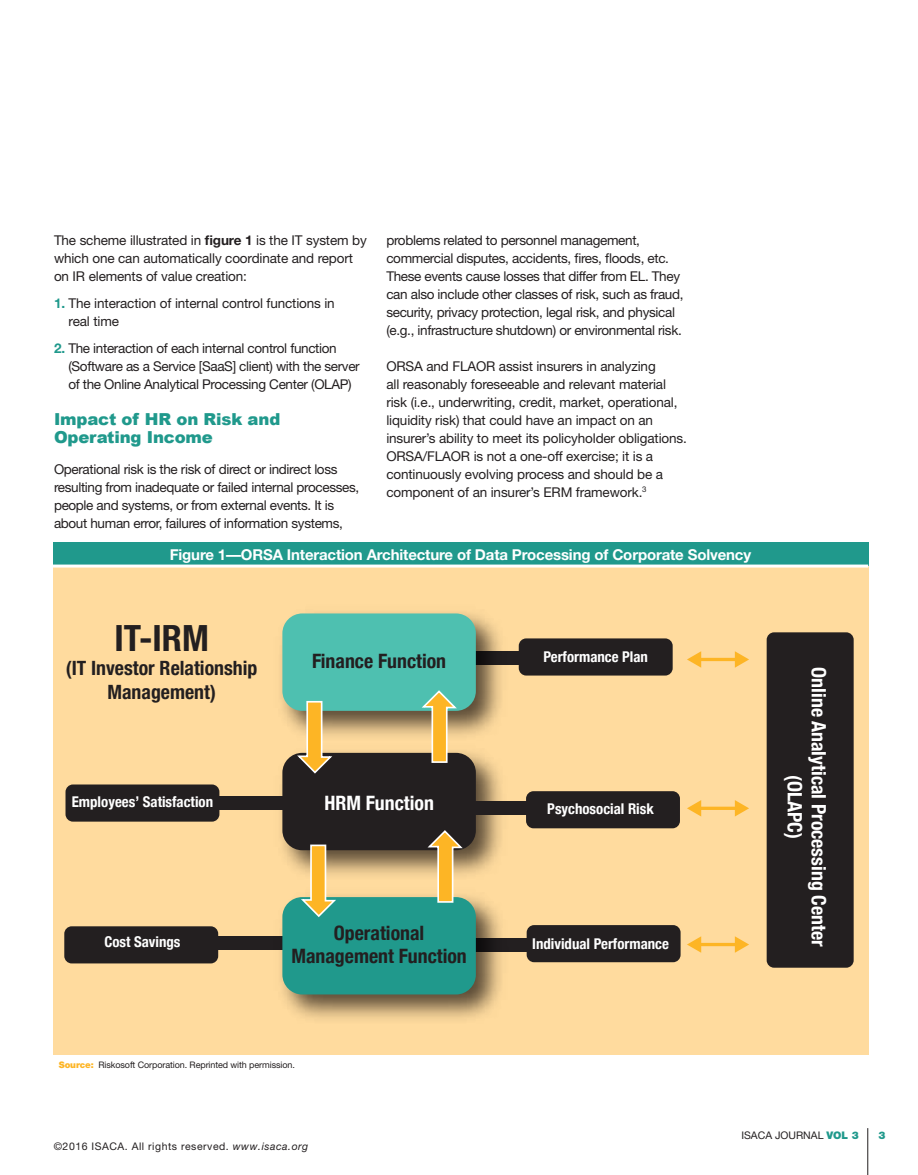
<style>
.page{position:relative;width:918px;height:1175px;background:#fff}
.page>*{position:absolute;margin:0;border:0;box-sizing:border-box;transform-origin:0 0}
.t1{font:700 condensed 36.3px "Helvetica Neue";color:#231f20}
.t2{font:700 condensed 19.8px/23.7px "Helvetica Neue";color:#fff;text-align:center}
.t3{font:700 condensed 19.8px/23.7px "Helvetica Neue";color:#231f20;text-align:center}
.t4{font:700 condensed 19.8px/23.7px "Helvetica Neue";color:#231f20;text-align:center}
.t5{font:900 16.5px/18px "Arial";letter-spacing:-.01em;color:#20998c}
.t6{font:700 15px "Helvetica Neue";letter-spacing:-.01em;color:#fff}
.t7{font:700 condensed 14.85px "Helvetica Neue";color:#fff}
.t8{font:13.5px/18px "Helvetica Neue";letter-spacing:-.025em;color:#231f20}
.t9{font:10.5px "Helvetica Neue";letter-spacing:.05em;color:#231f20}
.t10{font:10.5px "Helvetica Neue";color:#231f20}
.t11{font:900 10.5px "Helvetica Neue";color:#20998c}
.t12{font:9px "Helvetica Neue";letter-spacing:-.01em;color:#231f20}
.s1{font-weight:700}
.s2{font-weight:700;color:#20998c}
.s3{font-weight:900;color:#fdb525}
.s4{font-style:italic}
.s5{font-weight:900;color:#20998c}
</style>
<div class="page">
<hr style="left:867px;top:1128px;width:1px;height:46px;background:#231f20">
<div style="left:53px;top:542px;width:815px;height:24px;background:#20998c"></div>
<div style="left:53px;top:566px;width:815px;height:488px;background:#ffdb9e"></div>
<hr style="left:53px;top:564px;width:815px;height:3px;background:#fff">
<div style="left:450px;top:651px;width:88px;height:13px;background:#231f20"></div>
<img style="left:269px;top:751px;width:243px;height:124px">
<div style="left:282px;top:753px;width:194px;height:97px;background:#231f20;border-radius:20px"></div>
<img style="left:281px;top:612px;width:231px;height:124px">
<div style="left:282px;top:613px;width:194px;height:98px;background:#4ec0b0;border-radius:20px"></div>
<div style="left:519px;top:638px;width:154px;height:37px;background:#231f20;border-radius:7px"></div>
<div style="left:527px;top:925px;width:154px;height:37px;background:#231f20;border-radius:7px"></div>
<div style="left:526px;top:791px;width:154px;height:37px;background:#231f20;border-radius:7px"></div>
<div style="left:66px;top:784px;width:153px;height:37px;background:#231f20;border-radius:7px"></div>
<div style="left:64px;top:926px;width:154px;height:37px;background:#231f20;border-radius:7px"></div>
<div style="left:767px;top:632px;width:87px;height:335px;background:#231f20;border-radius:7px"></div>
<svg style="left:297px;top:700px;width:37px;height:74px"></svg>
<svg style="left:420px;top:690px;width:37px;height:73px"></svg>
<div style="left:218px;top:796px;width:88px;height:13px;background:#231f20"></div>
<div style="left:451px;top:801px;width:88px;height:13px;background:#231f20"></div>
<div style="left:441px;top:938px;width:87px;height:13px;background:#231f20"></div>
<div style="left:214px;top:936px;width:87px;height:13px;background:#231f20"></div>
<img style="left:269px;top:895px;width:243px;height:124px">
<div style="left:282px;top:897px;width:194px;height:97px;background:#20998c;border-radius:20px"></div>
<svg style="left:301px;top:844px;width:37px;height:74px"></svg>
<svg style="left:426px;top:830px;width:37px;height:73px"></svg>
<hr style="left:699px;top:658px;width:38px;height:3px;background:#fdb525">
<svg style="left:687px;top:651px;width:14px;height:16px"></svg>
<svg style="left:735px;top:651px;width:14px;height:16px"></svg>
<svg style="left:701px;top:806px;width:34px;height:4px"></svg>
<svg style="left:687px;top:800px;width:14px;height:16px"></svg>
<svg style="left:735px;top:800px;width:14px;height:16px"></svg>
<svg style="left:701px;top:942px;width:34px;height:4px"></svg>
<svg style="left:687px;top:936px;width:14px;height:16px"></svg>
<svg style="left:735px;top:936px;width:14px;height:16px"></svg>
<p class="t8" style="left:54px;top:231px;width:314px">The scheme illustrated in <span class="s1">figure 1</span> is the IT system by which one can automatically coordinate and report on IR elements of value creation:</p>
<p class="t8" style="left:69px;top:294px;width:268px;text-indent:-15px"><span class="s2">1.</span> The interaction of internal control functions in real time</p>
<p class="t8" style="left:68px;top:339px;width:293px;text-indent:-14px"><span class="s2">2.</span> The interaction of each internal control function (Software as a Service [SaaS] client) with the server of the Online Analytical Processing Center (OLAP)</p>
<p class="t5" style="left:54px;top:409px;width:228px">Impact of HR on Risk and<br>Operating Income</p>
<p class="t8" style="left:54px;top:460px;width:307px">Operational risk is the risk of direct or indirect loss resulting from inadequate or failed internal processes, people and systems, or from external events. It is about human error, failures of information systems,</p>
<p class="t6" style="left:170px;top:545px;width:583px">Figure 1—ORSA Interaction Architecture of Data Processing of Corporate Solvency</p>
<p class="t8" style="left:386px;top:231px;width:299px">problems related to personnel management, commercial disputes, accidents, fires, floods, etc.<br>These events cause losses that differ from EL. They can also include other classes of risk, such as fraud, security, privacy protection, legal risk, and physical (e.g., infrastructure shutdown) or environmental risk.</p>
<p class="t8" style="left:386px;top:357px;width:302px">ORSA and FLAOR assist insurers in analyzing<br>all reasonably foreseeable and relevant material risk (i.e., underwriting, credit, market, operational, liquidity risk) that could have an impact on an insurer’s ability to meet its policyholder obligations.<br>ORSA/FLAOR is not a one-off exercise; it is a continuously evolving process and should be a component of an insurer’s ERM framework.<sup>3</sup></p>
<h1 class="t1" style="left:114px;top:616px;width:96px">IT-IRM</h1>
<h2 class="t4" style="left:66px;top:656px;width:193px">(IT Investor Relationship<br>Management)</h2>
<p class="t7" style="left:72px;top:789px;width:143px">Employees’ Satisfaction</p>
<h2 class="t3" style="left:312px;top:647px;width:136px">Finance Function</h2>
<h2 class="t2" style="left:324px;top:789px;width:111px">HRM Function</h2>
<p class="t7" style="left:104px;top:929px;width:78px">Cost Savings</p>
<h2 class="t3" style="left:291px;top:919px;width:177px">Operational<br>Management Function</h2>
<p class="t7" style="left:543px;top:644px;width:106px">Performance Plan</p>
<p class="t7" style="left:547px;top:796px;width:108px">Psychosocial Risk</p>
<p class="t7" style="left:532px;top:931px;width:138px">Individual Performance</p>
<h2 class="t2" style="left:832px;top:667px;width:281px;rotate:90deg">Online Analytical Processing Center (OLAPC)</h2>
<p class="t12" style="left:59px;top:1059px;width:238px"><span class="s3">Source:</span> Riskosoft Corporation. Reprinted with permission.</p>
<p class="t9" style="left:54px;top:1139px;width:256px">©2016 ISACA. All rights reserved. <span class="s4">www.isaca.org</span></p>
<p class="t10" style="left:741px;top:1128px;width:119px">ISACA JOURNAL <span class="s5">VOL 3</span></p>
<p class="t11" style="left:878px;top:1128px;width:9px">3</p>
</div>
